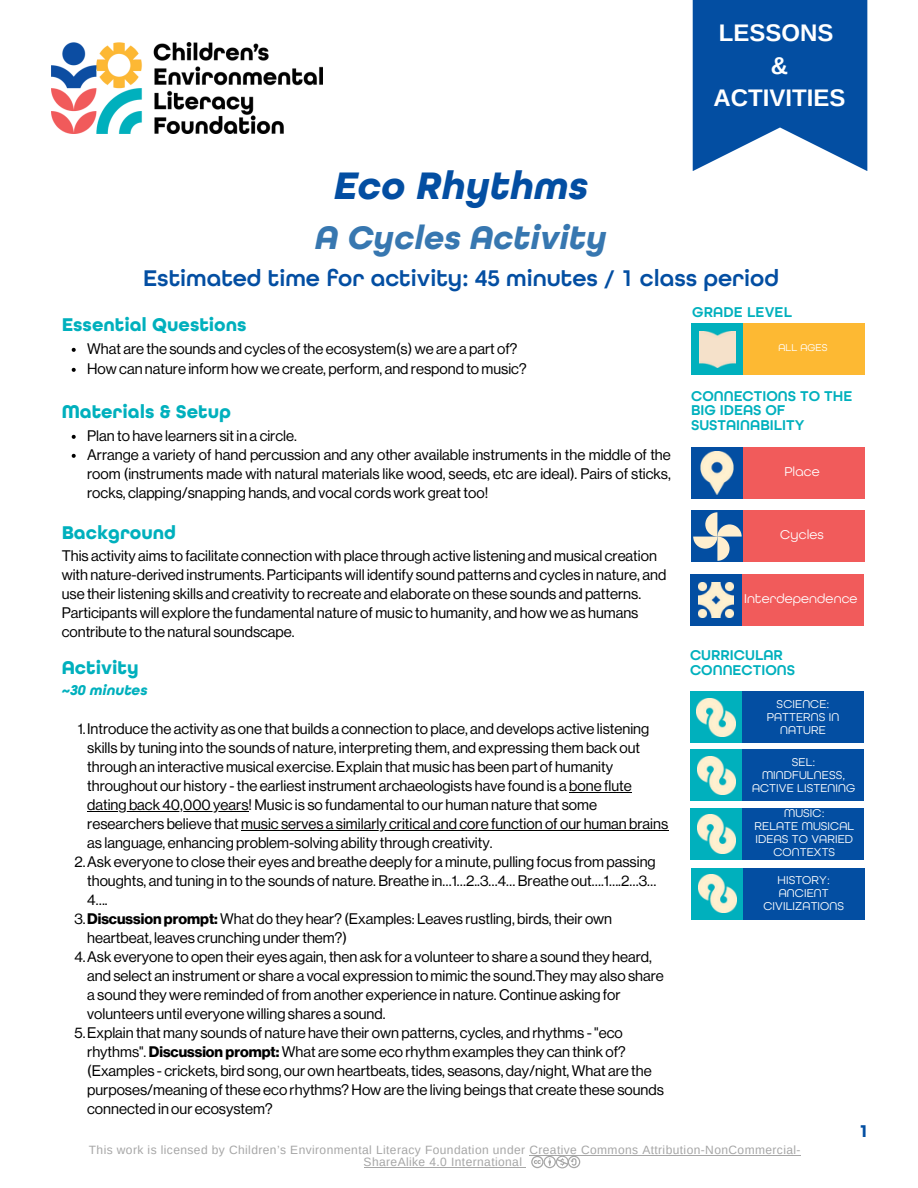
<style>
.page{position:relative;width:918px;height:1188px;background:#fff}
.page>*{position:absolute;margin:0;border:0;box-sizing:border-box;transform-origin:0 0}
.t1{font:italic 700 40.5px "All Round Gothic";color:#034ea2}
.t2{font:italic 700 34.5px "All Round Gothic";color:#3777b0}
.t3{font:600 24px "All Round Gothic";color:#034ea2}
.t4{font:700 24px/32.7px "Arimo";color:#fff;text-align:center}
.t5{font:700 19.5px "All Round Gothic";color:#00b0bd}
.t6{font:700 18px "All Round Gothic";color:#034ea2}
.t7{font:15px/19px "Neue Haas Display";color:#000}
.t8{font:600 15px/14.7px "All Round Gothic";color:#00b0bd}
.t9{font:italic 700 15px "All Round Gothic";color:#00b0bd}
.t10{font:13.5px "All Round Gothic";letter-spacing:.01em;color:#fff}
.t11{font:12px/12px "Arimo";letter-spacing:.035em;color:#a6a6a6;text-align:center}
.t12{font:12px/13px "All Round Gothic";letter-spacing:.01em;color:#fff;text-align:center}
.t13{font:10.5px "All Round Gothic";letter-spacing:.01em;color:#fff}
.s1{font-weight:700}
</style>
<div class="page">
<img style="left:52px;top:42px;width:271px;height:91px">
<div style="left:691px;top:323px;width:52px;height:52px;background:#00b0bd"></div>
<div style="left:743px;top:323px;width:122px;height:52px;background:#fdb933"></div>
<img style="left:699px;top:331px;width:36px;height:36px">
<div style="left:691px;top:510px;width:52px;height:52px;background:#034ea2"></div>
<div style="left:743px;top:510px;width:122px;height:52px;background:#f15b5b"></div>
<div style="left:691px;top:447px;width:52px;height:52px;background:#034ea2"></div>
<div style="left:743px;top:447px;width:122px;height:52px;background:#f15b5b"></div>
<img style="left:700px;top:452px;width:34px;height:42px">
<div style="left:690px;top:574px;width:52px;height:52px;background:#034ea2"></div>
<div style="left:742px;top:574px;width:122px;height:52px;background:#f15b5b"></div>
<img style="left:698px;top:583px;width:35px;height:34px">
<svg style="left:693px;top:0;width:174px;height:171px;background:#2364ad"></svg>
<div style="left:690px;top:691px;width:52px;height:52px;background:#00b0bd"></div>
<div style="left:742px;top:691px;width:122px;height:52px;background:#034ea2"></div>
<img style="left:697px;top:698px;width:38px;height:38px">
<div style="left:691px;top:808px;width:51px;height:52px;background:#00b0bd"></div>
<div style="left:742px;top:808px;width:122px;height:52px;background:#034ea2"></div>
<img style="left:698px;top:815px;width:38px;height:38px">
<div style="left:691px;top:868px;width:52px;height:51px;background:#00b0bd"></div>
<div style="left:743px;top:868px;width:122px;height:51px;background:#034ea2"></div>
<img style="left:698px;top:875px;width:38px;height:38px">
<svg style="left:693px;top:512px;width:49px;height:49px"></svg>
<div style="left:691px;top:749px;width:51px;height:52px;background:#00b0bd"></div>
<div style="left:742px;top:749px;width:122px;height:52px;background:#034ea2"></div>
<img style="left:698px;top:756px;width:38px;height:39px">
<hr style="left:529px;top:1155px;width:272px;height:1px;background:#a6a6a6">
<hr style="left:364px;top:1167px;width:158px;height:1px;background:#a6a6a6">
<svg style="left:522px;top:1156px;width:58px;height:12px"></svg>
<svg style="left:72px;top:348px;width:4px;height:4px"></svg>
<svg style="left:72px;top:368px;width:4px;height:4px"></svg>
<svg style="left:72px;top:435px;width:4px;height:4px"></svg>
<svg style="left:72px;top:454px;width:4px;height:4px"></svg>
<hr style="left:569px;top:792px;width:63px;height:1px;background:#000">
<hr style="left:87px;top:811px;width:162px;height:1px;background:#000">
<hr style="left:241px;top:830px;width:427px;height:1px;background:#000">
<p class="t4" style="left:714px;top:16px;width:133px">LESSONS &amp;<br>ACTIVITIES</p>
<p class="t1" style="left:334px;top:168px;width:256px">Eco Rhythms</p>
<p class="t2" style="left:315px;top:223px;width:293px">A Cycles Activity</p>
<p class="t3" style="left:143px;top:268px;width:637px">Estimated time for activity: 45 minutes / 1 class period</p>
<h5 class="t5" style="left:62px;top:316px;width:186px">Essential Questions</h5>
<p class="t7" style="left:87px;top:340px;width:432px">What are the sounds and cycles of the ecosystem(s) we are a part of?</p>
<p class="t7" style="left:87px;top:360px;width:441px">How can nature inform how we create, perform, and respond to music?</p>
<p class="t5" style="left:62px;top:403px;width:171px">Materials &amp; Setup</p>
<p class="t7" style="left:87px;top:427px;width:211px">Plan to have learners sit in a circle.</p>
<p class="t7" style="left:87px;top:446px;width:585px;text-align:justify">Arrange a variety of hand percussion and any other available instruments in the middle of the room (instruments made with natural materials like wood, seeds, etc are ideal). Pairs of sticks, rocks, clapping/snapping hands, and vocal cords work great too!</p>
<p class="t5" style="left:62px;top:524px;width:116px">Background</p>
<p class="t7" style="left:62px;top:547px;width:606px">This activity aims to facilitate connection with place through active listening and musical creation with nature-derived instruments. Participants will identify sound patterns and cycles in nature, and use their listening skills and creativity to recreate and elaborate on these sounds and patterns.<br>Participants will explore the fundamental nature of music to humanity, and how we as humans contribute to the natural soundscape.</p>
<p class="t5" style="left:62px;top:659px;width:79px">Activity</p>
<p class="t9" style="left:62px;top:683px;width:87px">~30 minutes</p>
<h4 class="t7" style="left:87px;top:720px;width:564px;text-indent:-9px">1.Introduce the activity as one that builds a connection to place, and develops active listening skills by tuning into the sounds of nature, interpreting them, and expressing them back out through an interactive musical exercise. Explain that music has been part of humanity throughout our history - the earliest instrument archaeologists have found is a bone flute</h4>
<p class="t7" style="left:87px;top:796px;width:583px">dating back 40,000 years! Music is so fundamental to our human nature that some researchers believe that music serves a similarly critical and core function of our human brains</p>
<p class="t7" style="left:87px;top:834px;width:407px">as language, enhancing problem-solving ability through creativity.</p>
<p class="t7" style="left:75px;top:853px;width:583px">2.Ask everyone to close their eyes and breathe deeply for a minute, pulling focus from passing</p>
<p class="t7" style="left:87px;top:872px;width:571px">thoughts, and tuning in to the sounds of nature. Breathe in…1…2..3…4… Breathe out….1….2…3…</p>
<p class="t7" style="left:87px;top:891px;width:22px">4….</p>
<p class="t7" style="left:74px;top:910px;width:539px">3.<span class="s1">Discussion prompt:</span> What do they hear? (Examples: Leaves rustling, birds, their own</p>
<p class="t7" style="left:87px;top:929px;width:261px">heartbeat, leaves crunching under them?)</p>
<p class="t7" style="left:87px;top:948px;width:578px;text-indent:-13px">4.Ask everyone to open their eyes again, then ask for a volunteer to share a sound they heard, and select an instrument or share a vocal expression to mimic the sound.They may also share a sound they were reminded of from another experience in nature. Continue asking for volunteers until everyone willing shares a sound.</p>
<p class="t7" style="left:87px;top:1024px;width:578px;text-indent:-13px">5.Explain that many sounds of nature have their own patterns, cycles, and rhythms - "eco rhythms". <span class="s1">Discussion prompt:</span> What are some eco rhythm examples they can think of? (Examples - crickets, bird song, our own heartbeats, tides, seasons, day/night, What are the purposes/meaning of these eco rhythms? How are the living beings that create these sounds connected in our ecosystem?</p>
<p class="t8" style="left:692px;top:306px;width:101px">GRADE LEVEL</p>
<h4 class="t13" style="left:778px;top:343px;width:51px">ALL AGES</h4>
<p class="t8" style="left:691px;top:389px;width:163px">CONNECTIONS TO THE<br>BIG IDEAS OF<br>SUSTAINABILITY</p>
<h4 class="t10" style="left:784px;top:466px;width:37px">Place</h4>
<h3 class="t10" style="left:780px;top:529px;width:45px">Cycles</h3>
<p class="t10" style="left:744px;top:593px;width:115px">Interdependence</p>
<p class="t8" style="left:690px;top:649px;width:107px">CURRICULAR<br>CONNECTIONS</p>
<p class="t12" style="left:777px;top:698px;width:54px">SCIENCE:</p>
<p class="t12" style="left:767px;top:711px;width:74px">PATTERNS IN<br>NATURE</p>
<p class="t12" style="left:792px;top:756px;width:25px">SEL:</p>
<p class="t12" style="left:752px;top:769px;width:105px">MINDFULNESS,<br>ACTIVE LISTENING</p>
<p class="t12" style="left:784px;top:808px;width:42px">MUSIC:</p>
<p class="t12" style="left:754px;top:821px;width:101px">RELATE MUSICAL<br>IDEAS TO VARIED<br>CONTEXTS</p>
<p class="t12" style="left:763px;top:875px;width:82px">HISTORY:<br>ANCIENT<br>CIVILIZATIONS</p>
<p class="t6" style="left:859px;top:1123px;width:11px">1</p>
<h5 class="t11" style="left:89px;top:1144px;width:713px">This work is licensed by Children’s Environmental Literacy Foundation under Creative Commons Attribution-NonCommercial-<br>ShareAlike 4.0 International</h5>
</div>
